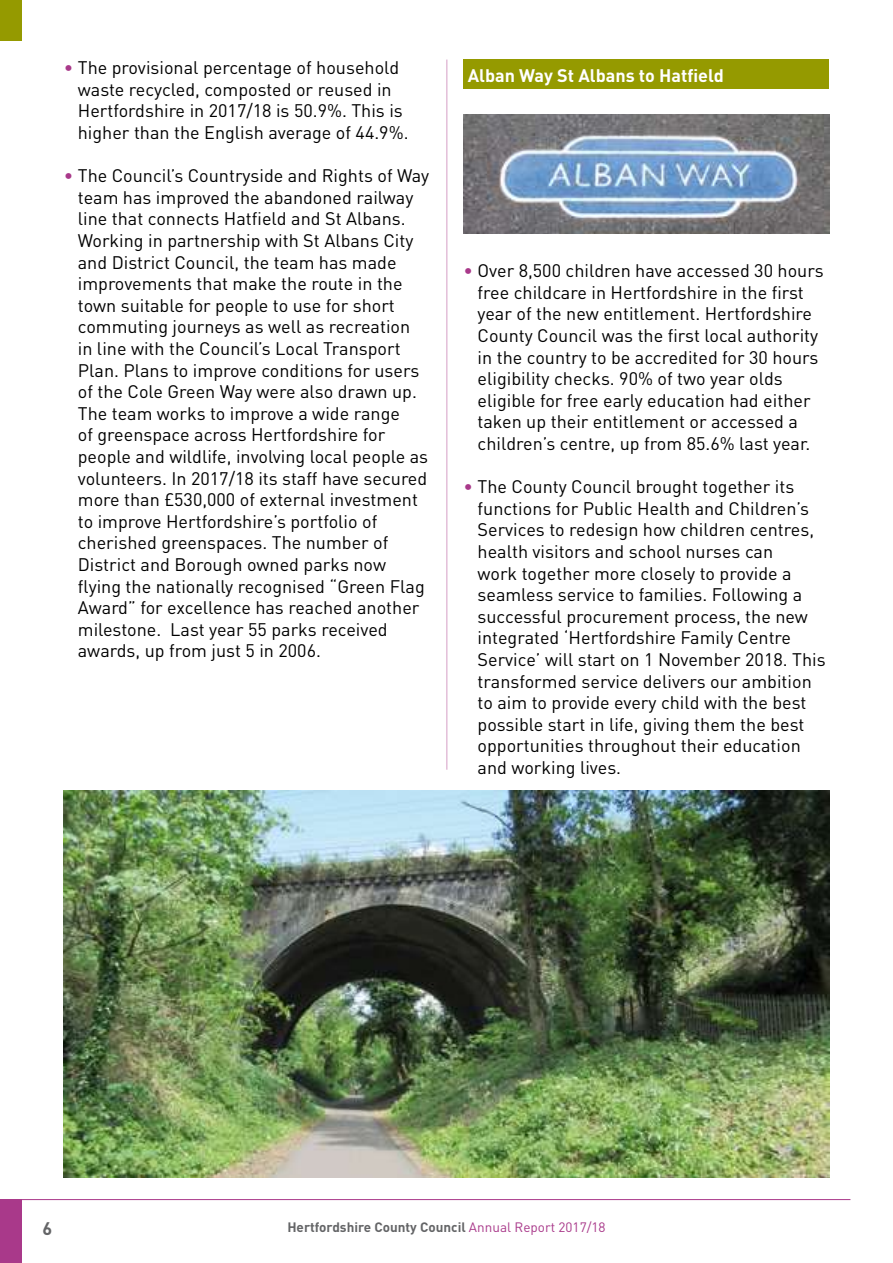
<style>
.page{position:relative;width:893px;height:1263px;background:#fff}
.page>*{position:absolute;margin:0;border:0;box-sizing:border-box;transform-origin:0 0}
.t1{font:18px/21.6px "DIN";color:#000}
.t2{font:700 18px "DIN";color:#fff}
.t3{font:700 18px "DIN";color:#646567}
.t4{font:700 13.5px "DIN";color:#646567}
.s1{color:#a9398a}
.s2{font-weight:400;color:#a9398a}
</style>
<div class="page">
<hr style="left:0;top:1199px;width:850px;height:1px;background:#a9398a">
<div style="left:0;top:1199px;width:21px;height:64px;background:#a9398a"></div>
<div style="left:0;top:0;width:21px;height:41px;background:#959a00"></div>
<div style="left:463px;top:60px;width:366px;height:29px;background:#959a00"></div>
<img style="left:463px;top:115px;width:366px;height:119px">
<hr style="left:446px;top:60px;width:1px;height:710px;background:#a9398a">
<img style="left:63px;top:791px;width:766px;height:387px">
<p class="t1" style="left:78px;top:57px;width:332px;text-indent:-14px"><span class="s1">•</span> The provisional percentage of household waste recycled, composted or reused in Hertfordshire in 2017/18 is 50.9%. This is higher than the English average of 44.9%.</p>
<p class="t1" style="left:78px;top:165px;width:353px;text-indent:-14px"><span class="s1">•</span> The Council’s Countryside and Rights of Way team has improved the abandoned railway line that connects Hatfield and St Albans.<br>Working in partnership with St Albans City and District Council, the team has made improvements that make the route in the town suitable for people to use for short commuting journeys as well as recreation in line with the Council’s Local Transport Plan. Plans to improve conditions for users of the Cole Green Way were also drawn up.<br>The team works to improve a wide range<br>of greenspace across Hertfordshire for people and wildlife, involving local people as volunteers. In 2017/18 its staff have secured more than £530,000 of external investment to improve Hertfordshire’s portfolio of cherished greenspaces. The number of District and Borough owned parks now flying the nationally recognised “Green Flag Award” for excellence has reached another milestone. Last year 55 parks received awards, up from just 5 in 2006.</p>
<p class="t2" style="left:468px;top:64px;width:258px">Alban Way St Albans to Hatfield</p>
<p class="t1" style="left:478px;top:259px;width:348px;text-indent:-14px"><span class="s1">•</span> Over 8,500 children have accessed 30 hours free childcare in Hertfordshire in the first year of the new entitlement. Hertfordshire County Council was the first local authority in the country to be accredited for 30 hours eligibility checks. 90% of two year olds eligible for free early education had either taken up their entitlement or accessed a children’s centre, up from 85.6% last year.</p>
<p class="t1" style="left:478px;top:475px;width:350px;text-indent:-14px"><span class="s1">•</span> The County Council brought together its functions for Public Health and Children’s Services to redesign how children centres, health visitors and school nurses can<br>work together more closely to provide a seamless service to families. Following a successful procurement process, the new integrated ‘Hertfordshire Family Centre Service’ will start on 1 November 2018. This transformed service delivers our ambition to aim to provide every child with the best possible start in life, giving them the best opportunities throughout their education and working lives.</p>
<p class="t3" style="left:43px;top:1217px;width:11px">6</p>
<p class="t4" style="left:287px;top:1218px;width:320px">Hertfordshire County Council <span class="s2">Annual Report 2017/18</span></p>
</div>
